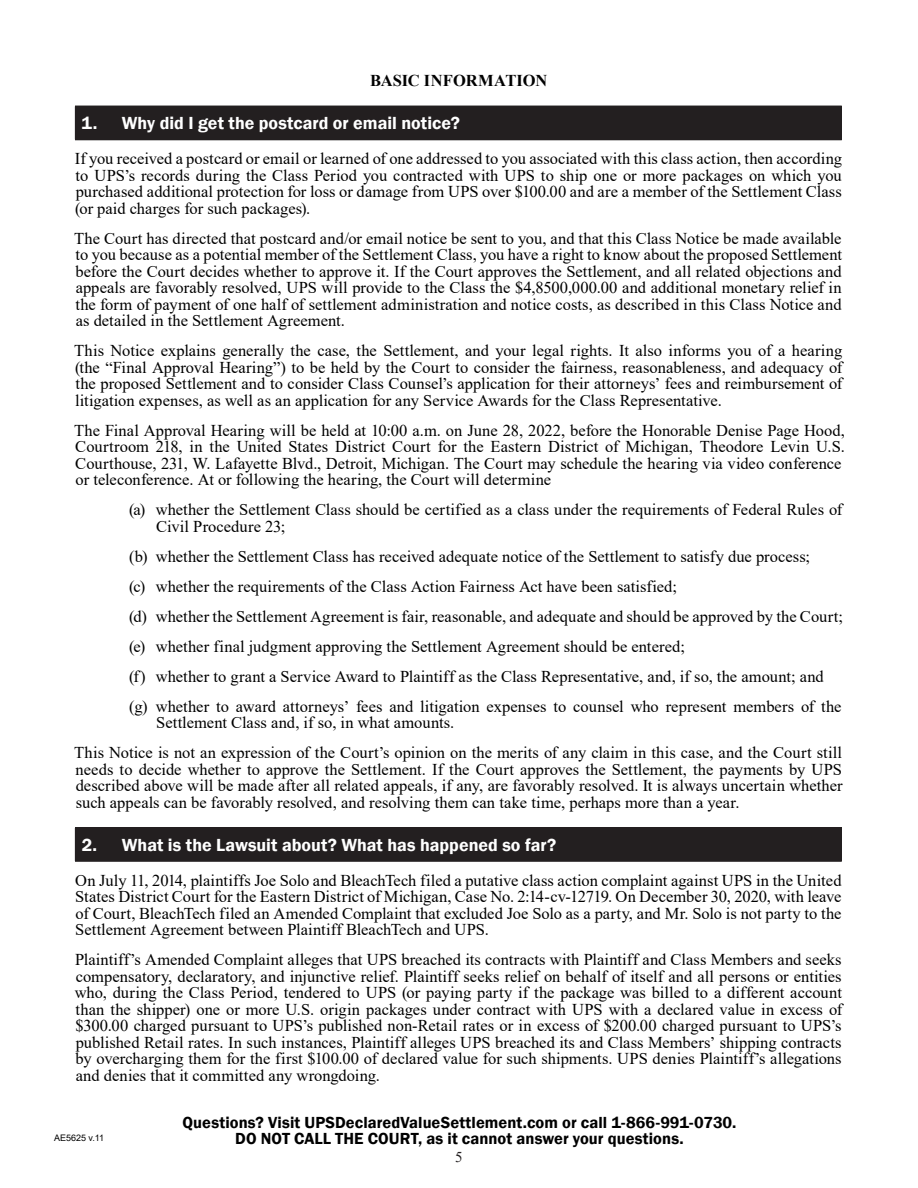
<style>
.page{position:relative;width:918px;height:1188px;background:#fff}
.page>*{position:absolute;margin:0;border:0;box-sizing:border-box;transform-origin:0 0}
.t1{font:600 18px "Franklin Gothic";color:#fff}
.Body_Copy{font:16.5px/16.5px "Times New Roman";color:#000;text-align:justify}
.t2{font:600 16.5px/16.5px "Franklin Gothic";letter-spacing:.005em;color:#000;text-align:center}
.Block{font:700 16.5px "Times New Roman";letter-spacing:-.005em;color:#000}
.t3{font:15px "Times New Roman";color:#231f20}
.t4{font:9px "Arial";color:#000}
</style>
<div class="page">
<div style="left:75px;top:106px;width:766px;height:34px;background:#231f20"></div>
<hr style="left:841px;top:106px;width:1px;height:33px;background:#231f20">
<hr style="left:75px;top:139px;width:767px;height:1px;background:#231f20">
<div style="left:75px;top:828px;width:766px;height:33px;background:#231f20"></div>
<hr style="left:75px;top:827px;width:767px;height:1px;background:#231f20">
<hr style="left:841px;top:828px;width:1px;height:33px;background:#231f20">
<hr style="left:75px;top:861px;width:767px;height:1px;background:#231f20">
<p class="Block" style="left:370px;top:69px;width:179px">BASIC INFORMATION</p>
<p class="t1" style="left:82px;top:112px;width:380px">1. Why did I get the postcard or email notice?</p>
<p class="Body_Copy" style="left:75px;top:150px;width:769px">If you received a postcard or email or learned of one addressed to you associated with this class action, then according to UPS’s records during the Class Period you contracted with UPS to ship one or more packages on which you purchased additional protection for loss or damage from UPS over $100.00 and are a member of the Settlement Class (or paid charges for such packages).</p>
<p class="Body_Copy" style="left:74px;top:229px;width:769px">The Court has directed that postcard and/or email notice be sent to you, and that this Class Notice be made available to you because as a potential member of the Settlement Class, you have a right to know about the proposed Settlement before the Court decides whether to approve it. If the Court approves the Settlement, and all related objections and appeals are favorably resolved, UPS will provide to the Class the $4,8500,000.00 and additional monetary relief in the form of payment of one half of settlement administration and notice costs, as described in this Class Notice and as detailed in the Settlement Agreement.</p>
<p class="Body_Copy" style="left:74px;top:342px;width:770px">This Notice explains generally the case, the Settlement, and your legal rights. It also informs you of a hearing (the “Final Approval Hearing”) to be held by the Court to consider the fairness, reasonableness, and adequacy of the proposed Settlement and to consider Class Counsel’s application for their attorneys’ fees and reimbursement of litigation expenses, as well as an application for any Service Awards for the Class Representative.</p>
<p class="Body_Copy" style="left:74px;top:421px;width:772px;text-align:left">The Final Approval Hearing will be held at 10:00 a.m. on June 28, 2022, before the Honorable Denise Page Hood, Courtroom 218, in the United States District Court for the Eastern District of Michigan, Theodore Levin U.S.<br>Courthouse, 231, W. Lafayette Blvd., Detroit, Michigan. The Court may schedule the hearing via video conference or teleconference. At or following the hearing, the Court will determine</p>
<p class="Body_Copy" style="left:156px;top:501px;width:688px;text-indent:-27px">(a) whether the Settlement Class should be certified as a class under the requirements of Federal Rules of<br>Civil Procedure 23;</p>
<p class="Body_Copy" style="left:129px;top:547px;width:683px">(b) whether the Settlement Class has received adequate notice of the Settlement to satisfy due process;</p>
<p class="Body_Copy" style="left:129px;top:577px;width:550px">(c) whether the requirements of the Class Action Fairness Act have been satisfied;</p>
<p class="Body_Copy" style="left:129px;top:607px;width:716px">(d) whether the Settlement Agreement is fair, reasonable, and adequate and should be approved by the Court;</p>
<p class="Body_Copy" style="left:129px;top:637px;width:558px">(e) whether final judgment approving the Settlement Agreement should be entered;</p>
<p class="Body_Copy" style="left:129px;top:667px;width:696px">(f) whether to grant a Service Award to Plaintiff as the Class Representative, and, if so, the amount; and</p>
<p class="Body_Copy" style="left:156px;top:697px;width:687px;text-indent:-27px">(g) whether to award attorneys’ fees and litigation expenses to counsel who represent members of the<br>Settlement Class and, if so, in what amounts.</p>
<p class="Body_Copy" style="left:74px;top:744px;width:770px">This Notice is not an expression of the Court’s opinion on the merits of any claim in this case, and the Court still needs to decide whether to approve the Settlement. If the Court approves the Settlement, the payments by UPS described above will be made after all related appeals, if any, are favorably resolved. It is always uncertain whether such appeals can be favorably resolved, and resolving them can take time, perhaps more than a year.</p>
<p class="t1" style="left:82px;top:834px;width:476px">2. What is the Lawsuit about? What has happened so far?</p>
<p class="Body_Copy" style="left:75px;top:871px;width:768px">On July 11, 2014, plaintiffs Joe Solo and BleachTech filed a putative class action complaint against UPS in the United States District Court for the Eastern District of Michigan, Case No. 2:14-cv-12719. On December 30, 2020, with leave of Court, BleachTech filed an Amended Complaint that excluded Joe Solo as a party, and Mr. Solo is not party to the Settlement Agreement between Plaintiff BleachTech and UPS.</p>
<p class="Body_Copy" style="left:75px;top:951px;width:769px">Plaintiff’s Amended Complaint alleges that UPS breached its contracts with Plaintiff and Class Members and seeks compensatory, declaratory, and injunctive relief. Plaintiff seeks relief on behalf of itself and all persons or entities who, during the Class Period, tendered to UPS (or paying party if the package was billed to a different account than the shipper) one or more U.S. origin packages under contract with UPS with a declared value in excess of $300.00 charged pursuant to UPS’s published non-Retail rates or in excess of $200.00 charged pursuant to UPS’s published Retail rates. In such instances, Plaintiff alleges UPS breached its and Class Members’ shipping contracts by overcharging them for the first $100.00 of declared value for such shipments. UPS denies Plaintiff’s allegations and denies that it committed any wrongdoing.</p>
<p class="t4" style="left:54px;top:1131px;width:52px">AE5625 v.11</p>
<p class="t2" style="left:183px;top:1114px;width:555px">Questions? Visit UPSDeclaredValueSettlement.com or call 1-866-991-0730.<br>DO NOT CALL THE COURT, as it cannot answer your questions.</p>
<p class="t3" style="left:455px;top:1146px;width:9px">5</p>
</div>
